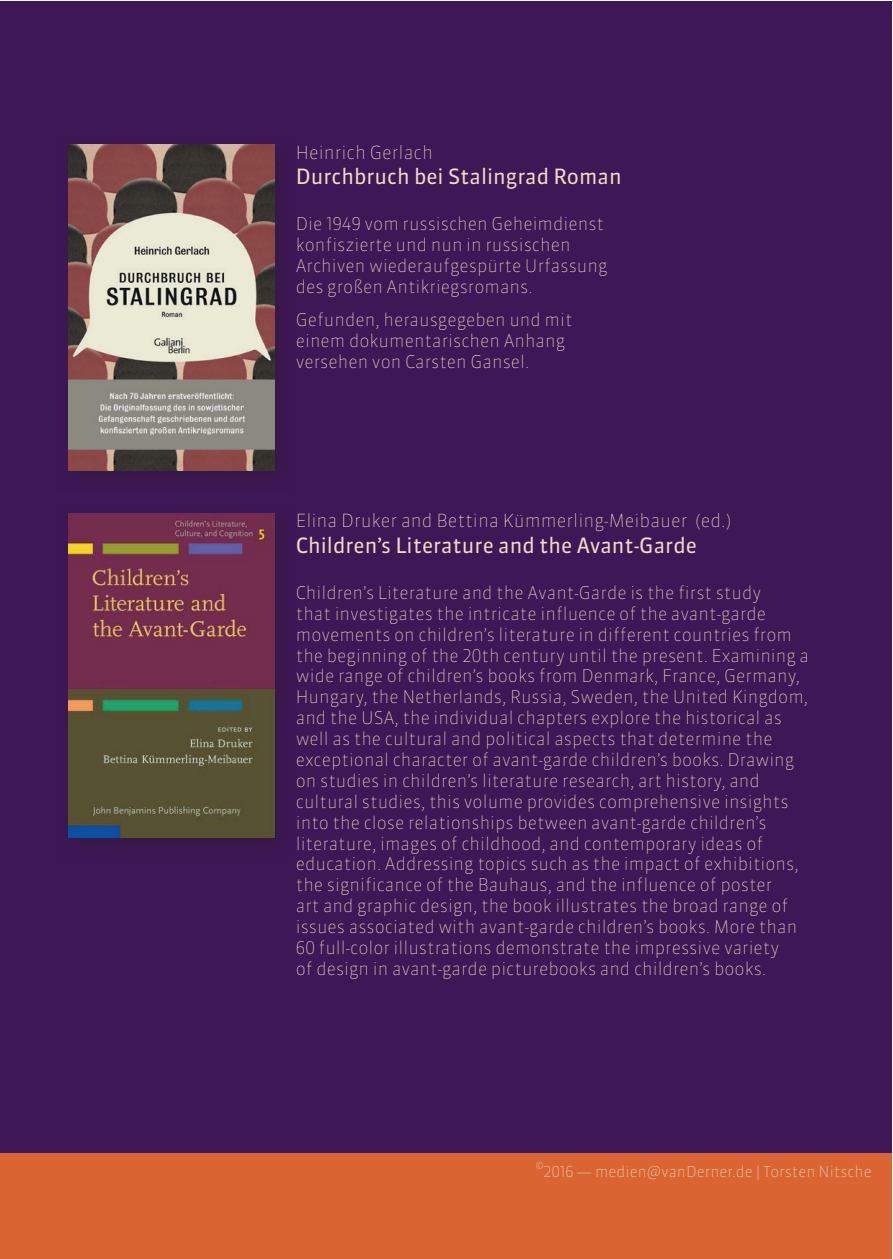
<style>
.page{position:relative;width:893px;height:1259px;background:#fff}
.page>*{position:absolute;margin:0;border:0;box-sizing:border-box;transform-origin:0 0}
.t1{font:21px "Sanuk LF";color:#f0dbc5}
.t2{font:100 18px "Sanuk LF";color:#f0dbc5}
.t3{font:100 17.4px/21px "Sanuk LF";color:#f0dbc5}
.t4{font:100 15px "Sanuk LF";color:#f0dbc5}
.t5{font:100 9.6px "Sanuk LF";color:#f0dbc5}
</style>
<div class="page">
<div style="left:0;top:2px;width:891px;height:1257px;background:#3e1756"></div>
<div style="left:0;top:1153px;width:891px;height:106px;background:#da6532"></div>
<img style="left:68px;top:145px;width:207px;height:326px">
<img style="left:68px;top:513px;width:207px;height:325px">
<p class="t2" style="left:296px;top:141px;width:139px">Heinrich Gerlach</p>
<p class="t1" style="left:296px;top:163px;width:327px">Durchbruch bei Stalingrad Roman</p>
<p class="t3" style="left:296px;top:213px;width:313px">Die 1949 vom russischen Geheimdienst konfiszierte und nun in russischen Archiven wiederaufgespürte Urfassung des großen Antikriegsromans.</p>
<p class="t3" style="left:296px;top:309px;width:278px">Gefunden, herausgegeben und mit einem dokumentarischen Anhang versehen von Carsten Gansel.</p>
<p class="t2" style="left:296px;top:509px;width:437px">Elina Druker and Bettina Kümmerling-Meibauer (ed.)</p>
<p class="t1" style="left:296px;top:532px;width:403px">Children’s Literature and the Avant-Garde</p>
<p class="t3" style="left:296px;top:582px;width:515px">Children’s Literature and the Avant-Garde is the first study<br>that investigates the intricate influence of the avant-garde movements on children’s literature in different countries from the beginning of the 20th century until the present. Examining a wide range of children’s books from Denmark, France, Germany, Hungary, the Netherlands, Russia, Sweden, the United Kingdom, and the USA, the individual chapters explore the historical as well as the cultural and political aspects that determine the exceptional character of avant-garde children’s books. Drawing on studies in children’s literature research, art history, and cultural studies, this volume provides comprehensive insights into the close relationships between avant-garde children’s literature, images of childhood, and contemporary ideas of education. Addressing topics such as the impact of exhibitions, the significance of the Bauhaus, and the influence of poster<br>art and graphic design, the book illustrates the broad range of issues associated with avant-garde children’s books. More than 60 full-color illustrations demonstrate the impressive variety<br>of design in avant-garde picturebooks and children’s books.</p>
<p class="t5" style="left:536px;top:1160px;width:9px">©</p>
<p class="t4" style="left:544px;top:1162px;width:330px">2016 — medien@vanDerner.de | Torsten Nitsche</p>
</div>
